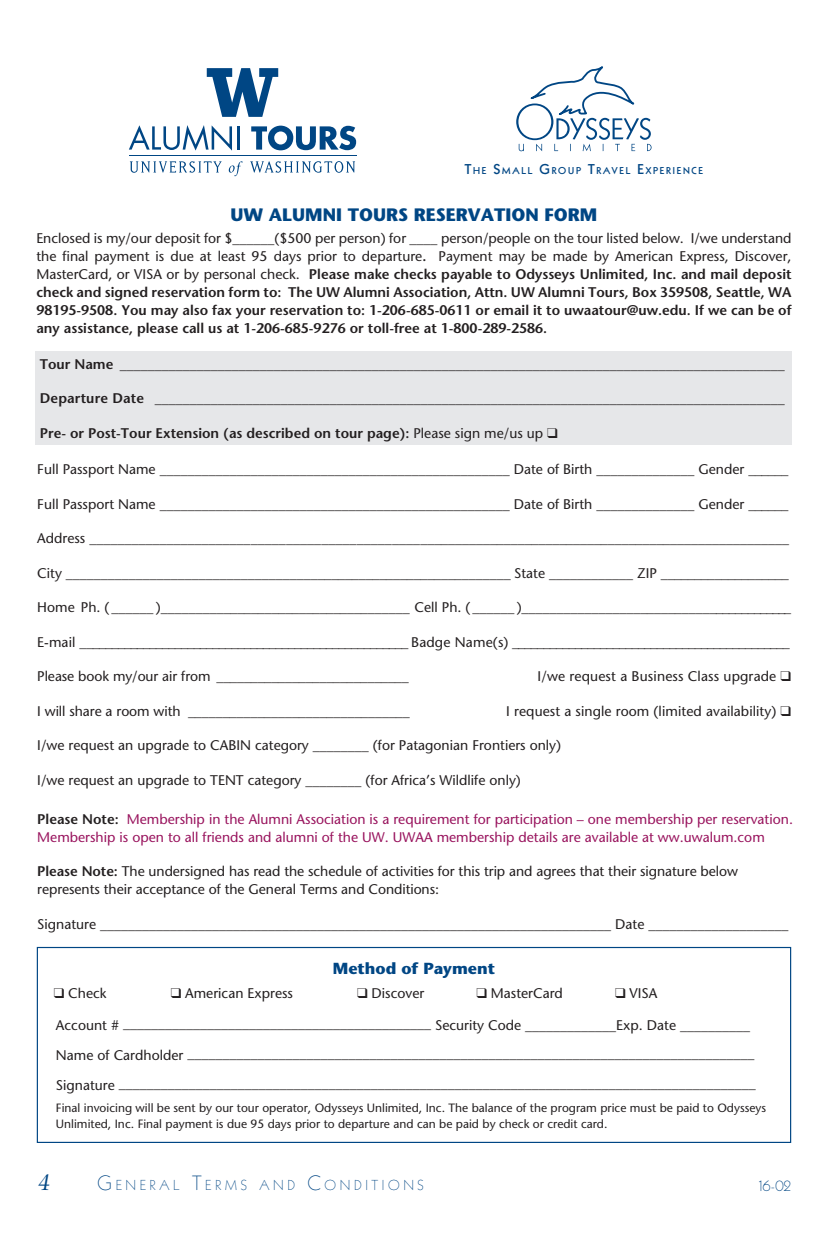
<style>
.page{position:relative;width:828px;height:1260px;background:#fff}
.page>*{position:absolute;margin:0;border:0;box-sizing:border-box;transform-origin:0 0}
.t1{font:italic 24px "Zapf Renais SH";color:#004684}
.t2{font:700 18px "Stone Sans";color:#004684}
.t3{font:700 16px "Stone Sans";color:#004684}
.t4{font:300 16px "Kabel";color:#004684}
.t5{font:14px/18px "Stone Sans";color:#231f20}
.t6{font:600 14px/18.2px "Stone Sans";color:#231f20;text-align:justify}
.t7{font:14px/18px "Stone Sans";color:#99145e}
.t8{font:300 14px "Kabel";letter-spacing:.255em;color:#004684}
.t9{font:12px/16px "Stone Sans";color:#231f20}
.t10{font:800 9.6px "Kabel";letter-spacing:.185em;color:#004684}
.s1{font-size:13.8px}
.s2{font-weight:400}
.s3{font-weight:600}
.s4{font-weight:600;color:#231f20}
.s5{font-size:20px}
</style>
<div class="page">
<div style="left:37px;top:947px;width:754px;height:196px;border:1px solid #004684"></div>
<div style="left:36px;top:351px;width:756px;height:94px;background:#e6e7e9"></div>
<svg style="left:207px;top:68px;width:71px;height:49px"></svg>
<svg style="left:129px;top:125px;width:103px;height:26px"></svg>
<hr style="left:237px;top:126px;width:2px;height:24px;background:#004684">
<svg style="left:251px;top:126px;width:105px;height:24px"></svg>
<svg style="left:130px;top:161px;width:225px;height:15px"></svg>
<hr style="left:129px;top:155px;width:227px;height:1px;background:#004684">
<svg style="left:516px;top:66px;width:136px;height:85px"></svg>
<p class="t10" style="left:465px;top:165px;width:240px"><span class="s1">T</span>HE <span class="s1">S</span>MALL <span class="s1">G</span>ROUP <span class="s1">T</span>RAVEL <span class="s1">E</span>XPERIENCE</p>
<p class="t2" style="left:231px;top:204px;width:368px">UW ALUMNI TOURS RESERVATION FORM</p>
<p class="t6" style="left:36px;top:229px;width:757px"><span class="s2">Enclosed is my/our deposit for $______($500 per person) for ____ person/people on the tour listed below. I/we understand the final payment is due at least 95 days prior to departure</span>. <span class="s2">Payment may be made by American Express, Discover, MasterCard, or VISA or by personal check.</span> Please make checks payable to Odysseys Unlimited, Inc. and mail deposit check and signed reservation form to: The UW Alumni Association, Attn. UW Alumni Tours, Box 359508, Seattle, WA 98195-9508. You may also fax your reservation to: 1-206-685-0611 or email it to uwaatour@uw.edu. If we can be of any assistance, please call us at 1-206-685-9276 or toll-free at 1-800-289-2586.</p>
<p class="t5" style="left:40px;top:355px;width:746px"><span class="s3">Tour Name</span> _______________________________________________________________________________________________</p>
<p class="t5" style="left:40px;top:389px;width:746px"><span class="s3">Departure Date</span> __________________________________________________________________________________________</p>
<p class="t6" style="left:40px;top:424px;width:520px">Pre- or Post-Tour Extension (as described on tour page): <span class="s2">Please sign me/us up</span> ❑</p>
<p class="t5" style="left:37px;top:460px;width:753px">Full Passport Name __________________________________________________ Date of Birth ______________ Gender ______</p>
<p class="t5" style="left:37px;top:495px;width:753px">Full Passport Name __________________________________________________ Date of Birth ______________ Gender ______</p>
<p class="t5" style="left:37px;top:529px;width:753px">Address ____________________________________________________________________________________________________</p>
<p class="t5" style="left:37px;top:564px;width:753px">City ________________________________________________________________ State ____________ ZIP ___________________</p>
<p class="t5" style="left:37px;top:598px;width:755px">Home Ph. ( ______ )____________________________________ Cell Ph. ( ______ )________________________________________</p>
<p class="t5" style="left:37px;top:633px;width:754px">E-mail ____________________________________________________ Badge Name(s) ____________________________________________</p>
<p class="t5" style="left:37px;top:667px;width:373px">Please book my/our air from ____________________________</p>
<p class="t5" style="left:538px;top:667px;width:255px">I/we request a Business Class upgrade ❑</p>
<p class="t5" style="left:37px;top:702px;width:374px">I will share a room with ________________________________</p>
<p class="t5" style="left:506px;top:702px;width:286px">I request a single room (limited availability) ❑</p>
<p class="t5" style="left:37px;top:736px;width:525px">I/we request an upgrade to CABIN category ________ (for Patagonian Frontiers only)</p>
<p class="t5" style="left:37px;top:771px;width:485px">I/we request an upgrade to TENT category ________ (for Africa’s Wildlife only)</p>
<p class="t7" style="left:37px;top:810px;width:757px"><span class="s4">Please Note:</span> Membership in the Alumni Association is a requirement for participation – one membership per reservation.<br>Membership is open to all friends and alumni of the UW. UWAA membership details are available at ww.uwalum.com</p>
<p class="t5" style="left:37px;top:862px;width:702px"><span class="s3">Please Note:</span> The undersigned has read the schedule of activities for this trip and agrees that their signature below represents their acceptance of the General Terms and Conditions:</p>
<p class="t5" style="left:37px;top:915px;width:753px">Signature _________________________________________________________________________ Date ____________________</p>
<p class="t3" style="left:333px;top:959px;width:164px">Method of Payment</p>
<p class="t5" style="left:54px;top:984px;width:54px">❑ Check</p>
<p class="t5" style="left:171px;top:984px;width:124px">❑ American Express</p>
<p class="t5" style="left:357px;top:984px;width:69px">❑ Discover</p>
<p class="t5" style="left:477px;top:984px;width:88px">❑ MasterCard</p>
<p class="t5" style="left:615px;top:984px;width:44px">❑ VISA</p>
<p class="t5" style="left:56px;top:1016px;width:696px">Account # ____________________________________________ Security Code _____________Exp. Date __________</p>
<p class="t5" style="left:56px;top:1044px;width:700px">Name of Cardholder _________________________________________________________________________________</p>
<p class="t5" style="left:56px;top:1074px;width:701px">Signature ___________________________________________________________________________________________</p>
<p class="t9" style="left:56px;top:1100px;width:712px">Final invoicing will be sent by our tour operator, Odysseys Unlimited, Inc. The balance of the program price must be paid to Odysseys<br>Unlimited, Inc. Final payment is due 95 days prior to departure and can be paid by check or credit card.</p>
<p class="t1" style="left:38px;top:1170px;width:13px">4</p>
<p class="t8" style="left:97px;top:1178px;width:328px"><span class="s5">G</span>ENERAL <span class="s5">T</span>ERMS AND <span class="s5">C</span>ONDITIONS</p>
<p class="t4" style="left:759px;top:1176px;width:34px">16-02</p>
</div>
